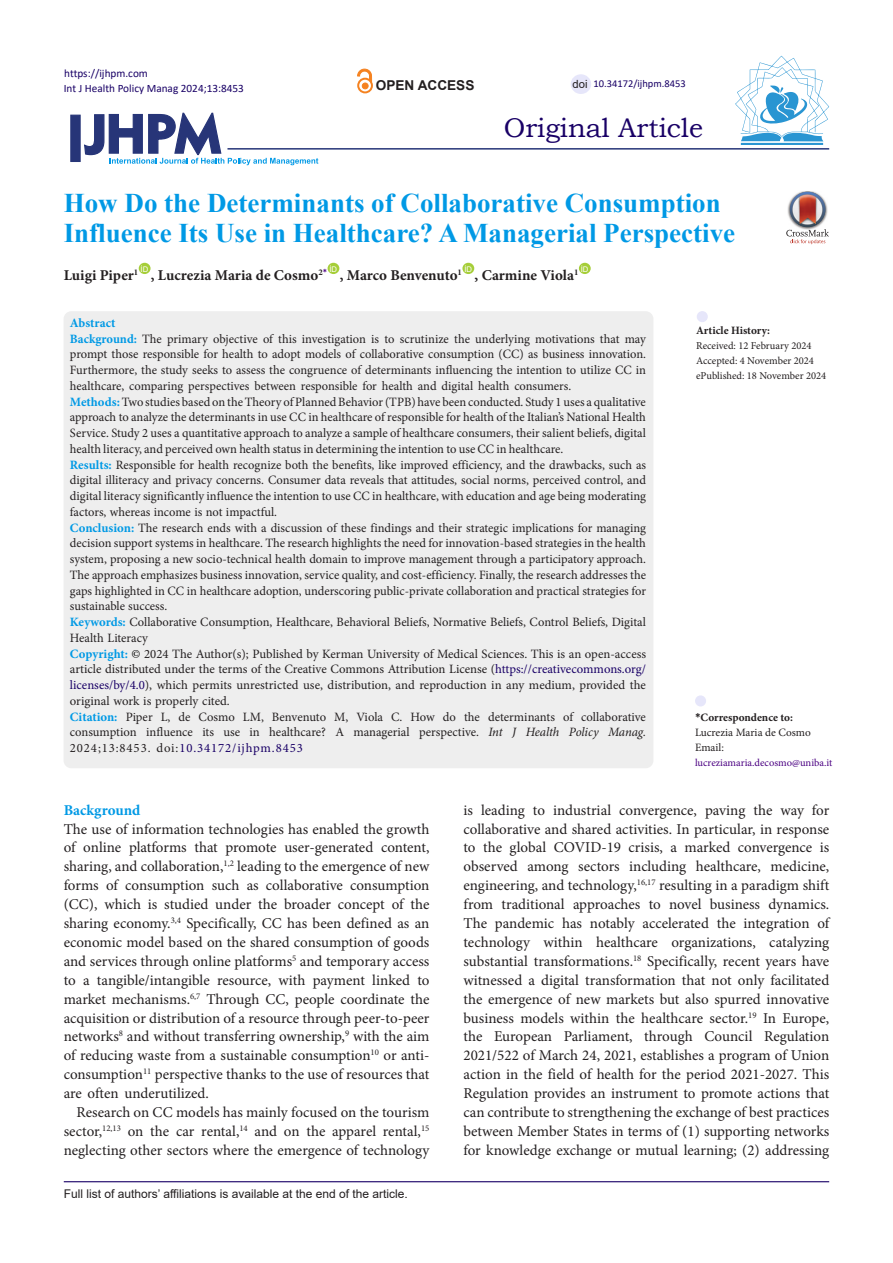
<style>
.page{position:relative;width:893px;height:1263px;background:#fff}
.page>*{position:absolute;margin:0;border:0;box-sizing:border-box;transform-origin:0 0}
.Default{font:700 27px/30px "Times New Roman";color:#0099e5}
.t1{font:27px "Bookman Old Style";color:#190066}
.t2{font:15px/18.9px "Minion Pro";color:#231f20;text-align:justify}
.Default-2{font:700 15px "Minion Pro";color:#231f20}
.heading_1{font:700 15px "Minion Pro";color:#0099e5}
.t3{font:700 13.65px "Arial";color:#231f20}
.Default-3{font:12.75px/15.8px "Minion Pro";color:#231f20;text-align:justify}
.Default-4{font:700 12.75px "Minion Pro";color:#0099e5}
.t4{font:12px "Arial";color:#231f20}
.t5{font:11.25px "Calibri";color:#190066}
.t6{font:700 11.25px "Minion Pro";color:#231f20}
.t7{font:11.25px "Minion Pro";color:#231f20}
.t8{font:11.25px "Arial";color:#231f20}
.t9{font:10.5px "Minion Pro";color:#231f20}
.t10{font:10.5px "Minion Pro";color:#4b0082}
.t11{font:10.5px "Calibri";color:#190066}
.t12{font:7.8px "Arial";color:#fff}
.s1{font-weight:700;color:#0099e5}
.s2{color:#000}
.s3{color:#190066}
.s4{font-style:italic}
.s5{font-family:"Calibri"}
</style>
<div class="page">
<svg style="left:84px;top:112px;width:234px;height:53px"></svg>
<div style="left:70px;top:115px;width:11px;height:47px;background:#273578;border:1px solid #273578"></div>
<div style="left:139px;top:263px;width:12px;height:11px;background:#a6ce39;border-radius:50%"></div>
<div style="left:328px;top:263px;width:11px;height:11px;background:#a6ce39;border-radius:50%"></div>
<div style="left:462px;top:263px;width:12px;height:11px;background:#a6ce39;border-radius:50%"></div>
<div style="left:579px;top:263px;width:12px;height:11px;background:#a6ce39;border-radius:50%"></div>
<hr style="left:227px;top:148px;width:602px;height:2px;background:#273578">
<div style="left:64px;top:311px;width:589px;height:457px;background:#eee;border-radius:8px"></div>
<div style="left:695px;top:695px;width:11px;height:11px;background:#e6e6fa;border-radius:50%"></div>
<div style="left:697px;top:311px;width:11px;height:11px;background:#e6e6fa;border-radius:50%"></div>
<hr style="left:64px;top:1181px;width:765px;height:1px;background:#190066">
<hr style="left:741px;top:143px;width:82px;height:2px;background:#2995d2">
<svg style="left:735px;top:56px;width:94px;height:85px"></svg>
<div style="left:571px;top:74px;width:20px;height:20px;background:#e6e6fa;border-radius:50%"></div>
<img style="left:801px;top:191px;width:13px;height:1px">
<svg style="left:786px;top:192px;width:43px;height:52px"></svg>
<div style="left:357px;top:78px;width:16px;height:15px;border:2px solid #f58220;border-radius:50%"></div>
<svg style="left:357px;top:69px;width:15px;height:20px"></svg>
<p class="t5" style="left:64px;top:65px;width:85px">https://ijhpm.com</p>
<p class="t5" style="left:64px;top:81px;width:182px">Int J Health Policy Manag 2024;13:8453</p>
<p class="t3" style="left:376px;top:76px;width:100px">OPEN ACCESS</p>
<p class="t8" style="left:573px;top:76px;width:17px">doi</p>
<p class="t11" style="left:593px;top:76px;width:94px">10.34172/ijhpm.8453</p>
<p class="t1" style="left:504px;top:110px;width:201px">Original Article</p>
<p class="Default" style="left:64px;top:188px;width:673px">How Do the Determinants of Collaborative Consumption<br>Influence Its Use in Healthcare? A Managerial Perspective</p>
<p class="Default-2" style="left:64px;top:264px;width:76px">Luigi Piper<sup>1</sup></p>
<p class="t12" style="left:141px;top:263px;width:9px">ID</p>
<p class="Default-2" style="left:151px;top:264px;width:178px">, Lucrezia Maria de Cosmo<sup>2</sup><sup>*</sup></p>
<p class="t12" style="left:329px;top:263px;width:9px">ID</p>
<p class="t12" style="left:464px;top:263px;width:9px">ID</p>
<p class="t12" style="left:581px;top:263px;width:9px">ID</p>
<p class="Default-2" style="left:340px;top:264px;width:124px">, Marco Benvenuto<sup>1</sup></p>
<p class="Default-2" style="left:475px;top:264px;width:105px">, Carmine Viola<sup>1</sup></p>
<p class="Default-4" style="left:70px;top:314px;width:47px">Abstract</p>
<p class="Default-3" style="left:70px;top:331px;width:578px"><span class="s1">Background:</span> The primary objective of this investigation is to scrutinize the underlying motivations that may prompt those responsible for health to adopt models of collaborative consumption (CC) as business innovation.<br>Furthermore, the study seeks to assess the congruence of determinants influencing the intention to utilize CC in healthcare, comparing perspectives between responsible for health and digital health consumers.</p>
<p class="Default-3" style="left:70px;top:394px;width:578px"><span class="s1">Methods:</span> Two studies based on the Theory of Planned Behavior (TPB) have been conducted. Study 1 uses a qualitative approach to analyze the determinants in use CC in healthcare of responsible for health of the Italian’s National Health Service. Study 2 uses a quantitative approach to analyze a sample of healthcare consumers, their salient beliefs, digital health literacy, and perceived own health status in determining the intention to use CC in healthcare.</p>
<p class="Default-3" style="left:70px;top:457px;width:578px"><span class="s1">Results:</span> Responsible for health recognize both the benefits, like improved efficiency, and the drawbacks, such as digital illiteracy and privacy concerns. Consumer data reveals that attitudes, social norms, perceived control, and digital literacy significantly influence the intention to use CC in healthcare, with education and age being moderating factors, whereas income is not impactful.</p>
<p class="Default-3" style="left:70px;top:520px;width:578px"><span class="s1">Conclusion:</span> The research ends with a discussion of these findings and their strategic implications for managing decision support systems in healthcare. The research highlights the need for innovation-based strategies in the health system, proposing a new socio-technical health domain to improve management through a participatory approach.<br>The approach emphasizes business innovation, service quality, and cost-efficiency. Finally, the research addresses the gaps highlighted in CC in healthcare adoption, underscoring public-private collaboration and practical strategies for sustainable success.</p>
<p class="Default-3" style="left:70px;top:614px;width:578px"><span class="s1">Keywords:</span> Collaborative Consumption, Healthcare, Behavioral Beliefs, Normative Beliefs, Control Beliefs, Digital<br>Health Literacy</p>
<p class="Default-3" style="left:70px;top:646px;width:578px"><span class="s1">Copyright:</span> <span class="s2">©</span> 2024 The Author(s); Published by Kerman University of Medical Sciences. This is an open-access article distributed under the terms of the Creative Commons Attribution License (<span class="s3">https://creativecommons.org/ licenses/by/4.0</span>), which permits unrestricted use, distribution, and reproduction in any medium, provided the original work is properly cited.</p>
<p class="Default-3" style="left:70px;top:709px;width:577px"><span class="s1">Citation:</span> Piper L, de Cosmo LM, Benvenuto M, Viola C. How do the determinants of collaborative consumption influence its use in healthcare? A managerial perspective. <span class="s4">Int J Health Policy Manag.<br></span>2024;13:8453. doi:<span class="s3">10.34172/ijhpm.8453</span></p>
<p class="t6" style="left:695px;top:710px;width:99px"><span class="s5">*</span>Correspondence to:</p>
<p class="t6" style="left:696px;top:322px;width:76px">Article History:</p>
<p class="t9" style="left:696px;top:339px;width:117px">Received: 12 February 2024</p>
<p class="t9" style="left:696px;top:354px;width:119px">Accepted: 4 November 2024</p>
<p class="t9" style="left:696px;top:369px;width:132px">ePublished: 18 November 2024</p>
<p class="t7" style="left:695px;top:725px;width:117px">Lucrezia Maria de Cosmo</p>
<p class="t7" style="left:695px;top:740px;width:30px">Email:</p>
<p class="t10" style="left:695px;top:756px;width:139px">lucreziamaria.decosmo@uniba.it</p>
<p class="heading_1" style="left:64px;top:799px;width:78px">Background</p>
<p class="t2" style="left:64px;top:819px;width:367px">The use of information technologies has enabled the growth of online platforms that promote user-generated content, sharing, and collaboration,<sup>1,2</sup> leading to the emergence of new forms of consumption such as collaborative consumption (CC), which is studied under the broader concept of the sharing economy.<sup>3,4</sup> Specifically, CC has been defined as an economic model based on the shared consumption of goods and services through online platforms<sup>5</sup> and temporary access to a tangible/intangible resource, with payment linked to market mechanisms.<sup>6,7</sup> Through CC, people coordinate the acquisition or distribution of a resource through peer-to-peer networks<sup>8</sup> and without transferring ownership,<sup>9</sup> with the aim of reducing waste from a sustainable consumption<sup>10</sup> or anti&shy;consumption<sup>11</sup> perspective thanks to the use of resources that are often underutilized.</p>
<p class="t2" style="left:64px;top:1103px;width:367px;text-indent:13px">Research on CC models has mainly focused on the tourism sector,<sup>12,13</sup> on the car rental,<sup>14</sup> and on the apparel rental,<sup>15 </sup>neglecting other sectors where the emergence of technology</p>
<p class="t4" style="left:64px;top:1185px;width:346px">Full list of authors’ affiliations is available at the end of the article.</p>
<p class="t2" style="left:463px;top:800px;width:367px">is leading to industrial convergence, paving the way for collaborative and shared activities. In particular, in response to the global COVID-19 crisis, a marked convergence is observed among sectors including healthcare, medicine, engineering, and technology,<sup>16,17</sup> resulting in a paradigm shift from traditional approaches to novel business dynamics.<br>The pandemic has notably accelerated the integration of technology within healthcare organizations, catalyzing substantial transformations.<sup>18</sup> Specifically, recent years have witnessed a digital transformation that not only facilitated the emergence of new markets but also spurred innovative business models within the healthcare sector.<sup>19</sup> In Europe, the European Parliament, through Council Regulation 2021/522 of March 24, 2021, establishes a program of Union action in the field of health for the period 2021-2027. This Regulation provides an instrument to promote actions that can contribute to strengthening the exchange of best practices between Member States in terms of (1) supporting networks for knowledge exchange or mutual learning; (2) addressing</p>
</div>
